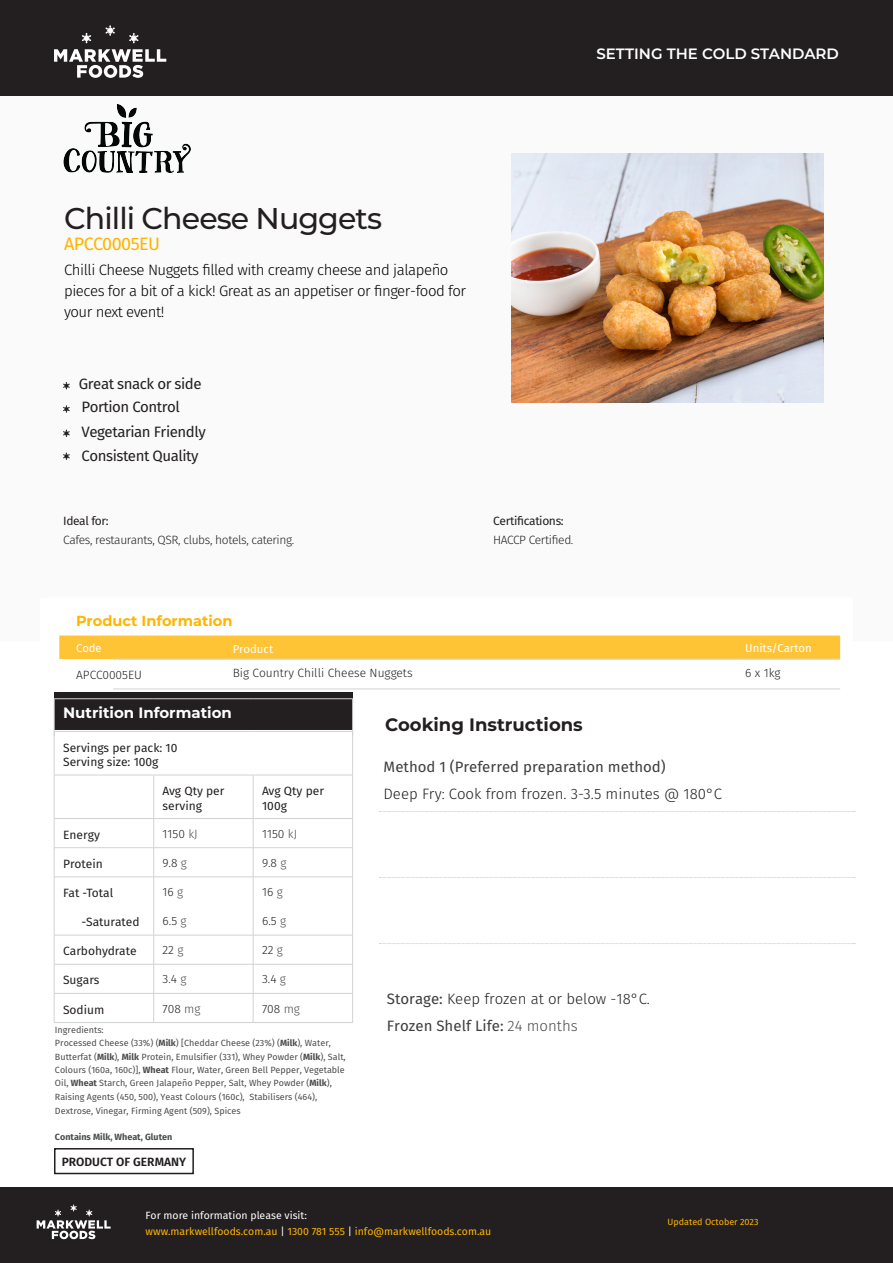
<style>
.page{position:relative;width:893px;height:1263px;background:#fff}
.page>*{position:absolute;margin:0;border:0;box-sizing:border-box;transform-origin:0 0}
.t1{font:500 30px "Montserrat";letter-spacing:-.03em;color:#231f20}
.t2{font:700 18px "Montserrat";color:#231f20}
.t3{font:18px "Fira Sans";letter-spacing:-.03em;color:#ffb500}
.t4{font:300 15px/21px "Fira Sans";letter-spacing:-.03em;color:#000}
.t5{font:300 15px/27.8px "Fira Sans";color:#231f20}
.t6{font:15px/22.5px "Fira Sans";letter-spacing:-.03em;color:#231f20}
.t7{font:15px "Fira Sans";color:#3e3e3f}
.t8{font:600 15px "Montserrat";color:#fff}
.t9{font:700 15px "Montserrat";color:#fff}
.t10{font:700 14.55px "Montserrat";color:#ffb500}
.t11{font:12px/14.4px "Fira Sans";color:#231f20}
.t12{font:300 12px "Fira Sans";color:#231f20}
.t13{font:300 12px "Fira Sans";letter-spacing:-.03em;color:#231f20}
.t14{font:12px "Fira Sans";letter-spacing:-.03em;color:#231f20}
.t15{font:600 12px "Fira Sans";color:#231f20}
.t16{font:11.4px "Fira Sans";color:#fff}
.t17{font:10.5px/16.5px "Fira Sans";color:#ffb500}
.t18{font:9px/13.5px "Fira Sans";color:#4b4c4d}
.t19{font:700 9px "Fira Sans";color:#4b4c4d}
.t20{font:9px "Fira Sans";color:#ffb500}
.s1{color:#4b4c4d}
.s2{font-weight:700}
.s3{font-weight:400;color:#3e3e3f}
.s4{color:#fff}
</style>
<div class="page">
<div style="left:0;top:0;width:893px;height:640px;background:#fafafa"></div>
<svg style="left:379px;top:811px;width:476px;height:1px"></svg>
<svg style="left:379px;top:877px;width:476px;height:1px"></svg>
<svg style="left:379px;top:943px;width:476px;height:1px"></svg>
<svg style="left:63px;top:382px;width:7px;height:7px"></svg>
<div style="left:40px;top:597px;width:813px;height:103px;background:#fff;border-radius:2px"></div>
<svg style="left:59px;top:635px;width:781px;height:24px;background:#fec53b"></svg>
<hr style="left:113px;top:659px;width:113px;height:1px;background:#d1d2d4">
<hr style="left:226px;top:659px;width:513px;height:1px;background:#d1d2d4">
<hr style="left:739px;top:659px;width:101px;height:1px;background:#d1d2d4">
<hr style="left:113px;top:689px;width:113px;height:1px;background:#d1d2d4">
<hr style="left:226px;top:689px;width:513px;height:1px;background:#d1d2d4">
<hr style="left:739px;top:689px;width:101px;height:1px;background:#d1d2d4">
<div style="left:0;top:1187px;width:893px;height:76px;background:#231f20"></div>
<svg style="left:37px;top:1204px;width:74px;height:35px"></svg>
<div style="left:0;top:0;width:893px;height:95px;background:#231f20"></div>
<svg style="left:54px;top:49px;width:112px;height:29px"></svg>
<svg style="left:82px;top:33px;width:9px;height:10px"></svg>
<svg style="left:106px;top:25px;width:9px;height:11px"></svg>
<svg style="left:129px;top:33px;width:9px;height:10px"></svg>
<div style="left:54px;top:693px;width:299px;height:37px;background:#231f20"></div>
<hr style="left:54px;top:698px;width:100px;height:1px;background:#d1d2d4">
<hr style="left:54px;top:699px;width:1px;height:37px;background:#d1d2d4">
<hr style="left:154px;top:698px;width:99px;height:1px;background:#d1d2d4">
<hr style="left:253px;top:698px;width:100px;height:1px;background:#d1d2d4">
<hr style="left:352px;top:699px;width:1px;height:37px;background:#d1d2d4">
<hr style="left:54px;top:731px;width:100px;height:1px;background:#d1d2d4">
<hr style="left:54px;top:732px;width:1px;height:43px;background:#d1d2d4">
<hr style="left:154px;top:731px;width:99px;height:1px;background:#d1d2d4">
<hr style="left:253px;top:731px;width:100px;height:1px;background:#d1d2d4">
<hr style="left:352px;top:732px;width:1px;height:43px;background:#d1d2d4">
<hr style="left:54px;top:775px;width:100px;height:1px;background:#d1d2d4">
<hr style="left:54px;top:775px;width:1px;height:43px;background:#d1d2d4">
<hr style="left:154px;top:775px;width:99px;height:1px;background:#d1d2d4">
<hr style="left:153px;top:775px;width:1px;height:43px;background:#d1d2d4">
<hr style="left:253px;top:775px;width:100px;height:1px;background:#d1d2d4">
<hr style="left:253px;top:775px;width:1px;height:43px;background:#d1d2d4">
<hr style="left:352px;top:775px;width:1px;height:43px;background:#d1d2d4">
<hr style="left:54px;top:818px;width:100px;height:1px;background:#d1d2d4">
<hr style="left:154px;top:818px;width:99px;height:1px;background:#d1d2d4">
<hr style="left:253px;top:818px;width:100px;height:1px;background:#d1d2d4">
<hr style="left:54px;top:847px;width:100px;height:1px;background:#d1d2d4">
<hr style="left:154px;top:847px;width:99px;height:1px;background:#d1d2d4">
<hr style="left:253px;top:847px;width:100px;height:1px;background:#d1d2d4">
<hr style="left:54px;top:876px;width:100px;height:1px;background:#d1d2d4">
<hr style="left:154px;top:876px;width:99px;height:1px;background:#d1d2d4">
<hr style="left:253px;top:876px;width:100px;height:1px;background:#d1d2d4">
<hr style="left:54px;top:935px;width:100px;height:1px;background:#d1d2d4">
<hr style="left:154px;top:935px;width:99px;height:1px;background:#d1d2d4">
<hr style="left:253px;top:935px;width:100px;height:1px;background:#d1d2d4">
<hr style="left:54px;top:964px;width:100px;height:1px;background:#d1d2d4">
<hr style="left:154px;top:964px;width:99px;height:1px;background:#d1d2d4">
<hr style="left:253px;top:964px;width:100px;height:1px;background:#d1d2d4">
<hr style="left:54px;top:993px;width:100px;height:1px;background:#d1d2d4">
<svg style="left:54px;top:819px;width:1px;height:203px"></svg>
<hr style="left:154px;top:993px;width:99px;height:1px;background:#d1d2d4">
<svg style="left:153px;top:819px;width:1px;height:203px"></svg>
<hr style="left:253px;top:993px;width:100px;height:1px;background:#d1d2d4">
<svg style="left:253px;top:819px;width:1px;height:203px"></svg>
<svg style="left:352px;top:819px;width:1px;height:203px"></svg>
<hr style="left:54px;top:1022px;width:100px;height:1px;background:#d1d2d4">
<hr style="left:154px;top:1022px;width:99px;height:1px;background:#d1d2d4">
<hr style="left:253px;top:1022px;width:100px;height:1px;background:#d1d2d4">
<div style="left:54px;top:1148px;width:140px;height:26px;border:2px solid #231f20"></div>
<svg style="left:63px;top:405px;width:7px;height:8px"></svg>
<svg style="left:63px;top:429px;width:7px;height:8px"></svg>
<svg style="left:63px;top:452px;width:7px;height:8px"></svg>
<img style="left:63px;top:104px;width:127px;height:69px">
<img style="left:512px;top:153px;width:312px;height:250px">
<p class="t8" style="left:596px;top:43px;width:244px">SETTING THE COLD STANDARD</p>
<p class="t1" style="left:64px;top:198px;width:319px">Chilli Cheese Nuggets</p>
<p class="t3" style="left:64px;top:231px;width:98px">APCC0005EU</p>
<p class="t4" style="left:64px;top:260px;width:403px">Chilli Cheese Nuggets filled with creamy cheese and jalapeño pieces for a bit of a kick! Great as an appetiser or finger-food for your next event!</p>
<p class="t6" style="left:79px;top:373px;width:124px">Great snack or side<br>Portion Control</p>
<p class="t6" style="left:82px;top:420px;width:126px;line-height:24px">Vegetarian Friendly<br>Consistent Quality</p>
<p class="t14" style="left:63px;top:513px;width:47px">Ideal for:</p>
<p class="t13" style="left:63px;top:531px;width:233px">Cafes, restaurants, QSR, clubs, hotels, catering.</p>
<p class="t14" style="left:493px;top:513px;width:72px">Certifications:</p>
<p class="t13" style="left:493px;top:531px;width:82px">HACCP Certified.</p>
<p class="t10" style="left:76px;top:611px;width:158px">Product Information</p>
<p class="t16" style="left:76px;top:640px;width:27px">Code</p>
<p class="t16" style="left:233px;top:641px;width:42px">Product</p>
<p class="t16" style="left:745px;top:640px;width:68px">Units/Carton</p>
<p class="t12" style="left:76px;top:666px;width:67px">APCC0005EU</p>
<p class="t12" style="left:233px;top:665px;width:181px">Big Country Chilli Cheese Nuggets</p>
<p class="t12" style="left:745px;top:665px;width:37px">6 x 1kg</p>
<p class="t9" style="left:63px;top:702px;width:170px">Nutrition Information</p>
<p class="t11" style="left:63px;top:740px;width:116px">Servings per pack: 10</p>
<p class="t11" style="left:63px;top:755px;width:97px">Serving size: 100g</p>
<p class="t11" style="left:163px;top:784px;width:63px">Avg Qty per serving</p>
<p class="t11" style="left:262px;top:784px;width:63px">Avg Qty per<br>100g</p>
<p class="t11" style="left:63px;top:827px;width:38px">Energy</p>
<p class="t12" style="left:163px;top:825px;width:37px">1150 <span class="s1">kJ</span></p>
<p class="t12" style="left:262px;top:825px;width:37px">1150 <span class="s1">kJ</span></p>
<p class="t11" style="left:63px;top:856px;width:41px">Protein</p>
<p class="t12" style="left:163px;top:854px;width:26px">9.8 <span class="s1">g</span></p>
<p class="t12" style="left:262px;top:854px;width:26px">9.8 <span class="s1">g</span></p>
<p class="t11" style="left:63px;top:886px;width:52px">Fat -Total</p>
<p class="t12" style="left:163px;top:883px;width:22px">16 <span class="s1">g</span></p>
<p class="t12" style="left:262px;top:883px;width:22px">16 <span class="s1">g</span></p>
<p class="t11" style="left:81px;top:915px;width:60px">-Saturated</p>
<p class="t12" style="left:163px;top:912px;width:25px">6.5 <span class="s1">g</span></p>
<p class="t12" style="left:262px;top:912px;width:25px">6.5 <span class="s1">g</span></p>
<p class="t11" style="left:63px;top:944px;width:75px">Carbohydrate</p>
<p class="t12" style="left:163px;top:942px;width:22px">22 <span class="s1">g</span></p>
<p class="t12" style="left:262px;top:942px;width:22px">22 <span class="s1">g</span></p>
<p class="t11" style="left:63px;top:973px;width:38px">Sugars</p>
<p class="t12" style="left:163px;top:971px;width:25px">3.4 <span class="s1">g</span></p>
<p class="t12" style="left:262px;top:971px;width:25px">3.4 <span class="s1">g</span></p>
<p class="t11" style="left:63px;top:1002px;width:43px">Sodium</p>
<p class="t12" style="left:163px;top:1000px;width:39px">708 <span class="s1">mg</span></p>
<p class="t12" style="left:262px;top:1000px;width:39px">708 <span class="s1">mg</span></p>
<p class="t18" style="left:55px;top:1023px;width:292px">Ingredients:<br>Processed Cheese (33%) (<span class="s2">Milk</span>) [Cheddar Cheese (23%) (<span class="s2">Milk</span>), Water, Butterfat (<span class="s2">Milk</span>), <span class="s2">Milk</span> Protein, Emulsifier (331), Whey Powder (<span class="s2">Milk</span>), Salt, Colours (160a, 160c)], <span class="s2">Wheat</span> Flour, Water, Green Bell Pepper, Vegetable Oil, <span class="s2">Wheat</span> Starch, Green Jalapeño Pepper, Salt, Whey Powder (<span class="s2">Milk</span>), Raising Agents (450, 500), Yeast Colours (160c), Stabilisers (464), Dextrose, Vinegar, Firming Agent (509), Spices</p>
<p class="t19" style="left:55px;top:1129px;width:119px">Contains Milk, Wheat, Gluten</p>
<p class="t15" style="left:62px;top:1153px;width:126px">PRODUCT OF GERMANY</p>
<p class="t2" style="left:385px;top:711px;width:199px">Cooking Instructions</p>
<p class="t7" style="left:383px;top:756px;width:284px">Method 1 (Preferred preparation method)</p>
<p class="t5" style="left:383px;top:779px;width:340px">Deep Fry: Cook from frozen. 3-3.5 minutes @ 180°C</p>
<p class="t5" style="left:387px;top:984px;width:265px"><span class="s3">Storage:</span> Keep frozen at or below -18°C.<br><span class="s3">Frozen Shelf Life:</span> <span class="s1">24 months</span></p>
<p class="t17" style="left:146px;top:1206px;width:347px"><span class="s4">For more information please visit:<br></span>www.markwellfoods.com.au <span class="s4">|</span> 1300 781 555 <span class="s4">|</span> info@markwellfoods.com.au</p>
<p class="t20" style="left:668px;top:1216px;width:92px">Updated October 2023</p>
</div>
